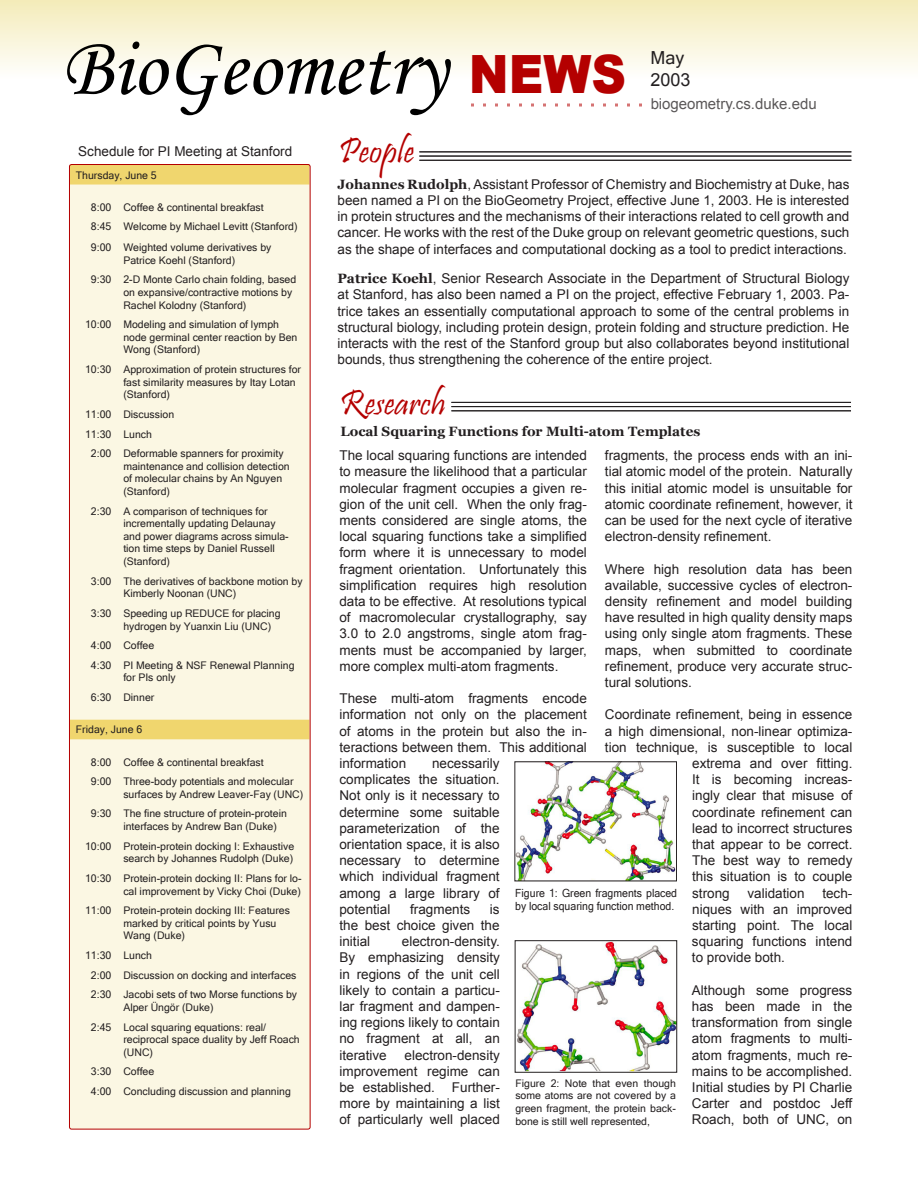
<style>
.page{position:relative;width:918px;height:1188px;background:#fff}
.page>*{position:absolute;margin:0;border:0;box-sizing:border-box;transform-origin:0 0}
.t1{font:84px "Monotype Corsiva";color:#000}
.t2{font:36px "Pristina";color:#b40000}
.t3{font:18px "Arial";color:#231f20}
.t4{font:18px "Microsoft Sans Serif";color:#231f20}
.t5{font:15px "Arial";color:#231f20}
.t6{font:13.5px/16.2px "Arial";color:#231f20;text-align:justify}
.t7{font:700 13.5px "Georgia";color:#231f20}
.t8{font:11.25px/13.5px "Microsoft Sans Serif";color:#231f20;scale:.93 1}
.t9{font:10.5px/12.6px "Microsoft Sans Serif";color:#231f20}
.s1{font-family:"Arial";font-weight:900;font-size:52.8px;color:#b40000}
.s2{font-family:"Georgia";font-weight:700}
</style>
<div class="page">
<div style="left:0;top:0;width:918px;height:136px;background:linear-gradient(to bottom,#f6efc5,#fff)"></div>
<svg style="left:471px;top:104px;width:180px;height:2px"></svg>
<hr style="left:451px;top:402px;width:400px;height:1px;background:#231f20">
<hr style="left:451px;top:406px;width:400px;height:1px;background:#231f20">
<hr style="left:451px;top:410px;width:400px;height:1px;background:#231f20">
<img style="left:517px;top:942px;width:158px;height:128px">
<div style="left:515px;top:940px;width:162px;height:132px;border:1px solid #231f20"></div>
<img style="left:517px;top:764px;width:158px;height:115px">
<hr style="left:419px;top:152px;width:432px;height:1px;background:#231f20">
<hr style="left:419px;top:156px;width:432px;height:1px;background:#231f20">
<hr style="left:419px;top:160px;width:432px;height:1px;background:#231f20">
<div style="left:69px;top:164px;width:242px;height:965px;background:#fbf7e3"></div>
<h1 class="t1" style="left:62px;top:17px;width:566px">BioGeometry <span class="s1">NEWS</span></h1>
<h3 class="t4" style="left:650px;top:48px;width:36px">May</h3>
<h3 class="t3" style="left:650px;top:68px;width:42px">2003</h3>
<p class="t5" style="left:650px;top:94px;width:168px">biogeometry.cs.duke.edu</p>
<p class="t6" style="left:78px;top:143px;width:215px">Schedule for PI Meeting at Stanford</p>
<p class="t9" style="left:76px;top:168px;width:82px">Thursday, June 5</p>
<p class="t9" style="left:91px;top:197px;width:208px;line-height:19.6px">8:00 Coffee &amp; continental breakfast<br>8:45 Welcome by Michael Levitt (Stanford)</p>
<p class="t9" style="left:91px;top:241px;width:182px;text-align:center">9:00 Weighted volume derivatives by<br>Patrice Koehl (Stanford)</p>
<p class="t9" style="left:123px;top:273px;width:174px;text-indent:-32px">9:30 2-D Monte Carlo chain folding, based on expansive/contractive motions by<br>Rachel Kolodny (Stanford)</p>
<p class="t9" style="left:123px;top:318px;width:176px;text-indent:-38px">10:00 Modeling and simulation of lymph node germinal center reaction by Ben<br>Wong (Stanford)</p>
<p class="t9" style="left:123px;top:363px;width:179px;text-indent:-38px">10:30 Approximation of protein structures for fast similarity measures by Itay Lotan (Stanford)</p>
<p class="t9" style="left:85px;top:408px;width:91px">11:00 Discussion</p>
<p class="t9" style="left:85px;top:428px;width:68px">11:30 Lunch</p>
<p class="t9" style="left:91px;top:447px;width:194px">2:00 Deformable spanners for proximity</p>
<p class="t9" style="left:123px;top:460px;width:168px">maintenance and collision detection of molecular chains by An Nguyen (Stanford)</p>
<p class="t9" style="left:123px;top:505px;width:167px;text-indent:-32px">2:30 A comparison of techniques for incrementally updating Delaunay and power diagrams across simula&shy;tion time steps by Daniel Russell (Stanford)</p>
<p class="t9" style="left:123px;top:575px;width:181px;text-indent:-32px">3:00 The derivatives of backbone motion by<br>Kimberly Noonan (UNC)</p>
<p class="t9" style="left:123px;top:607px;width:159px;text-indent:-32px">3:30 Speeding up REDUCE for placing hydrogen by Yuanxin Liu (UNC)</p>
<p class="t9" style="left:91px;top:636px;width:205px;line-height:19.6px">4:00 Coffee<br>4:30 PI Meeting &amp; NSF Renewal Planning</p>
<p class="t9" style="left:91px;top:668px;width:86px;line-height:19.6px;text-indent:32px">for PIs only<br>6:30 Dinner</p>
<p class="t9" style="left:76px;top:723px;width:68px">Friday, June 6</p>
<p class="t9" style="left:91px;top:752px;width:204px;line-height:19.6px">8:00 Coffee &amp; continental breakfast<br>9:00 Three-body potentials and molecular</p>
<p class="t9" style="left:91px;top:784px;width:214px;line-height:19.6px;text-indent:32px">surfaces by Andrew Leaver-Fay (UNC)<br>9:30 The fine structure of protein-protein</p>
<p class="t9" style="left:85px;top:817px;width:211px;line-height:19.6px;text-indent:38px">interfaces by Andrew Ban (Duke)<br>10:00 Protein-protein docking I: Exhaustive</p>
<p class="t9" style="left:85px;top:849px;width:218px;line-height:19.6px;text-indent:38px">search by Johannes Rudolph (Duke)<br>10:30 Protein-protein docking II: Plans for lo-</p>
<p class="t9" style="left:85px;top:881px;width:217px;line-height:19.6px;text-indent:38px">cal improvement by Vicky Choi (Duke)<br>11:00 Protein-protein docking III: Features</p>
<p class="t9" style="left:123px;top:917px;width:155px">marked by critical points by Yusu<br>Wang (Duke)</p>
<p class="t9" style="left:91px;top:945px;width:208px;line-height:19.6px;text-indent:-6px">11:30 Lunch<br>2:00 Discussion on docking and interfaces<br>2:30 Jacobi sets of two Morse functions by</p>
<p class="t9" style="left:91px;top:997px;width:177px;line-height:19.6px;text-indent:32px">Alper Üngör (Duke)<br>2:45 Local squaring equations: real/</p>
<p class="t9" style="left:123px;top:1033px;width:178px">reciprocal space duality by Jeff Roach (UNC)</p>
<p class="t9" style="left:91px;top:1062px;width:201px;line-height:19.6px">3:30 Coffee<br>4:00 Concluding discussion and planning</p>
<h2 class="t2" style="left:339px;top:131px;width:77px">People</h2>
<p class="t6" style="left:338px;top:176px;width:513px"><span class="s2">Johannes Rudolph</span>, Assistant Professor of Chemistry and Biochemistry at Duke, has been named a PI on the BioGeometry Project, effective June 1, 2003. He is interested in protein structures and the mechanisms of their interactions related to cell growth and cancer. He works with the rest of the Duke group on relevant geometric questions, such as the shape of interfaces and computational docking as a tool to predict interactions.</p>
<p class="t6" style="left:338px;top:271px;width:513px"><span class="s2">Patrice Koehl</span>, Senior Research Associate in the Department of Structural Biology at Stanford, has also been named a PI on the project, effective February 1, 2003. Pa&shy;trice takes an essentially computational approach to some of the central problems in structural biology, including protein design, protein folding and structure prediction. He interacts with the rest of the Stanford group but also collaborates beyond institutional bounds, thus strengthening the coherence of the entire project.</p>
<h2 class="t2" style="left:339px;top:383px;width:108px">Research</h2>
<p class="t6" style="left:339px;top:447px;width:249px">The local squaring functions are intended to measure the likelihood that a particular molecular fragment occupies a given re&shy;gion of the unit cell. When the only frag&shy;ments considered are single atoms, the local squaring functions take a simplified form where it is unnecessary to model fragment orientation. Unfortunately this simplification requires high resolution data to be effective. At resolutions typical of macromolecular crystallography, say 3.0 to 2.0 angstroms, single atom frag&shy;ments must be accompanied by larger, more complex multi-atom fragments.</p>
<p class="t6" style="left:339px;top:690px;width:249px">These multi-atom fragments encode information not only on the placement of atoms in the protein but also the in&shy;teractions between them. This additional information</p>
<p class="t7" style="left:341px;top:424px;width:361px">Local Squaring Functions for Multi-atom Templates</p>
<p class="t6" style="left:605px;top:447px;width:249px">fragments, the process ends with an ini&shy;tial atomic model of the protein. Naturally this initial atomic model is unsuitable for atomic coordinate refinement, however, it can be used for the next cycle of iterative electron-density refinement.</p>
<p class="t6" style="left:605px;top:561px;width:249px">Where high resolution data has been available, successive cycles of electron&shy;density refinement and model building have resulted in high quality density maps using only single atom fragments. These maps, when submitted to coordinate refinement, produce very accurate struc&shy;tural solutions.</p>
<p class="t6" style="left:605px;top:707px;width:249px">Coordinate refinement, being in essence</p>
<p class="t6" style="left:605px;top:723px;width:249px">a high dimensional, non-linear optimiza-</p>
<p class="t6" style="left:605px;top:739px;width:249px">tion technique, is susceptible to local</p>
<p class="t6" style="left:692px;top:755px;width:162px">extrema and over fitting.</p>
<p class="t6" style="left:692px;top:771px;width:162px">It is becoming increas-</p>
<p class="t6" style="left:692px;top:788px;width:162px">ingly clear that misuse of</p>
<p class="t6" style="left:692px;top:804px;width:162px">coordinate refinement can</p>
<p class="t6" style="left:692px;top:820px;width:162px">lead to incorrect structures</p>
<p class="t6" style="left:692px;top:836px;width:162px">that appear to be correct.</p>
<p class="t6" style="left:692px;top:852px;width:162px">The best way to remedy</p>
<p class="t6" style="left:692px;top:869px;width:162px">this situation is to couple</p>
<p class="t6" style="left:692px;top:885px;width:39px">strong</p>
<p class="t6" style="left:748px;top:885px;width:59px">validation</p>
<p class="t6" style="left:339px;top:755px;width:162px;text-indent:93px">necessarily complicates the situation.<br>Not only is it necessary to determine some suitable parameterization of the orientation space, it is also necessary to determine which individual fragment among a large library of potential</p>
<p class="t6" style="left:692px;top:885px;width:162px;text-indent:130px">tech&shy;niques with an improved starting point. The local squaring functions intend to provide both.</p>
<p class="t6" style="left:692px;top:982px;width:162px">Although some progress has been made in the transformation from single atom fragments to multi&shy;atom fragments, much re&shy;mains to be accomplished.<br>Initial studies by PI Charlie Carter and postdoc Jeff Roach, both of UNC, on</p>
<p class="t8" style="left:515px;top:886px;width:176px">Figure 1: Green fragments placed by local squaring function method.</p>
<p class="t6" style="left:410px;top:901px;width:62px">fragments</p>
<p class="t6" style="left:339px;top:901px;width:162px;text-indent:150px">is the best choice given the initial</p>
<p class="t6" style="left:339px;top:933px;width:162px;text-indent:62px">electron-density.<br>By emphasizing density in regions of the unit cell likely to contain a particu&shy;lar fragment and dampen&shy;ing regions likely to contain no fragment at all, an iterative</p>
<p class="t6" style="left:339px;top:1047px;width:162px;text-indent:65px">electron-density improvement regime can be established.</p>
<p class="t9" style="left:515px;top:1077px;width:162px;text-align:justify">Figure 2: Note that even though some atoms are not covered by a green fragment, the protein back&shy;bone is still well represented,</p>
<p class="t6" style="left:339px;top:1079px;width:162px;text-indent:112px">Further&shy;more by maintaining a list of particularly well placed</p>
</div>
